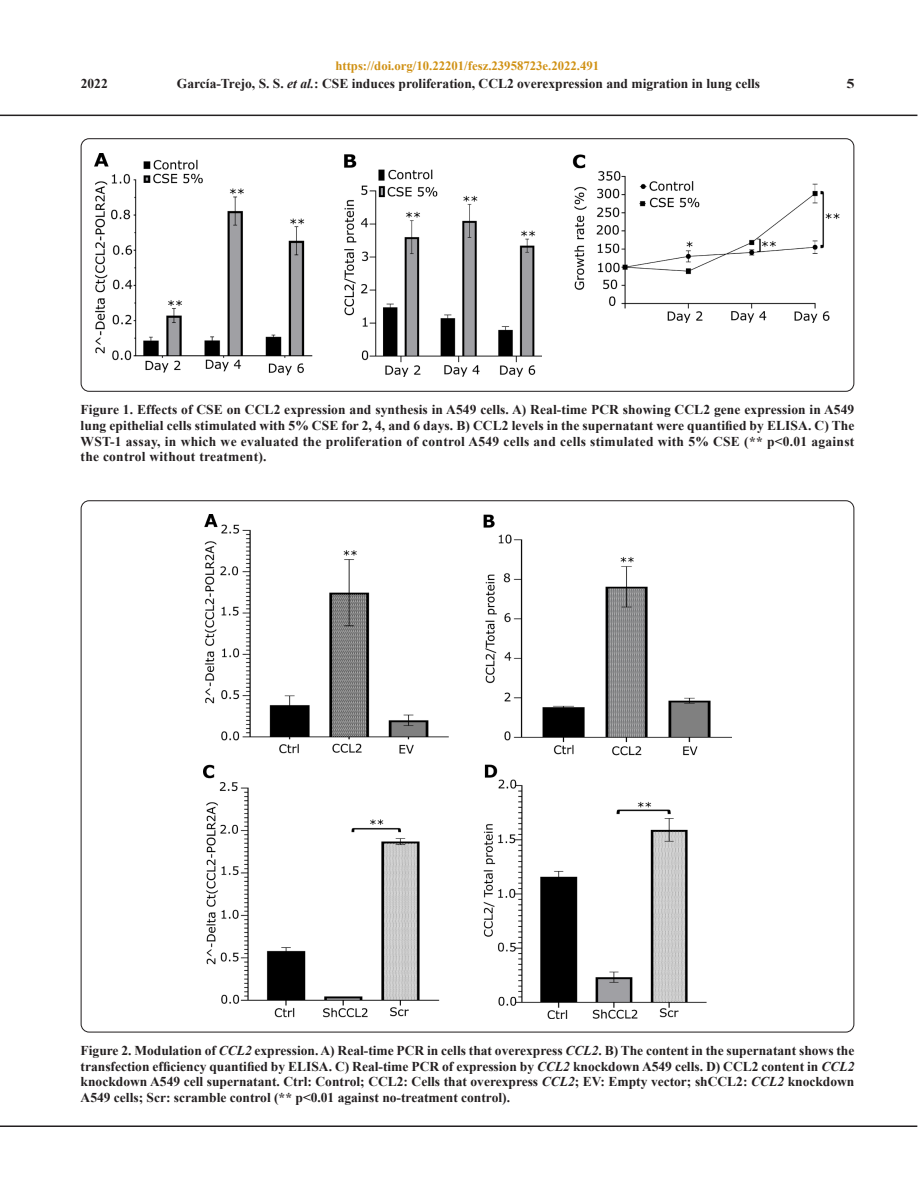
<style>
.page{position:relative;width:918px;height:1188px;background:#fff}
.page>*{position:absolute;margin:0;border:0;box-sizing:border-box;transform-origin:0 0}
.tit_figura_ingles{font:700 13.5px/15.8px "Times New Roman";color:#231f20;text-align:justify}
.tit_figura_ingles-2{font:700 13.5px "Times New Roman";color:#231f20;scale:1.2 1}
.t1{font:700 12.75px "Times New Roman";color:#d09114}
.s1{font-style:italic}
</style>
<div class="page">
<hr style="left:0;top:115px;width:917px;height:1px;background:#231f20">
<hr style="left:0;top:1125px;width:917px;height:2px;background:#231f20">
<div style="left:81px;top:138px;width:773px;height:254px;border:1px solid #231f20;border-radius:8px"></div>
<img style="left:95px;top:153px;width:218px;height:223px">
<img style="left:572px;top:154px;width:268px;height:169px">
<img style="left:344px;top:154px;width:197px;height:223px">
<img style="left:203px;top:514px;width:529px;height:504px">
<p class="t1" style="left:335px;top:57px;width:265px">https://doi.org/10.22201/fesz.23958723e.2022.491</p>
<p class="tit_figura_ingles" style="left:81px;top:76px;width:28px">2022</p>
<p class="tit_figura_ingles" style="left:177px;top:76px;width:585px">García-Trejo, S. S. <span class="s1">et al.</span>: CSE induces proliferation, CCL2 overexpression and migration in lung cells</p>
<p class="tit_figura_ingles-2" style="left:847px;top:75px;width:8px">5</p>
<p class="tit_figura_ingles" style="left:81px;top:401px;width:775px">Figure 1. Effects of CSE on CCL2 expression and synthesis in A549 cells. A) Real-time PCR showing CCL2 gene expression in A549 lung epithelial cells stimulated with 5% CSE for 2, 4, and 6 days. B) CCL2 levels in the supernatant were quantified by ELISA. C) The WST-1 assay, in which we evaluated the proliferation of control A549 cells and cells stimulated with 5% CSE (** p˂0.01 against the control without treatment).</p>
<p class="tit_figura_ingles" style="left:81px;top:1042px;width:775px">Figure 2. Modulation of <span class="s1">CCL2</span> expression. A) Real-time PCR in cells that overexpress <span class="s1">CCL2</span>. B) The content in the supernatant shows the transfection efficiency quantified by ELISA. C) Real-time PCR of expression by <span class="s1">CCL2</span> knockdown A549 cells. D) CCL2 content in <span class="s1">CCL2 </span>knockdown A549 cell supernatant. Ctrl: Control; CCL2: Cells that overexpress <span class="s1">CCL2</span>; EV: Empty vector; shCCL2: <span class="s1">CCL2</span> knockdown A549 cells; Scr: scramble control (** p˂0.01 against no-treatment control).</p>
</div>
